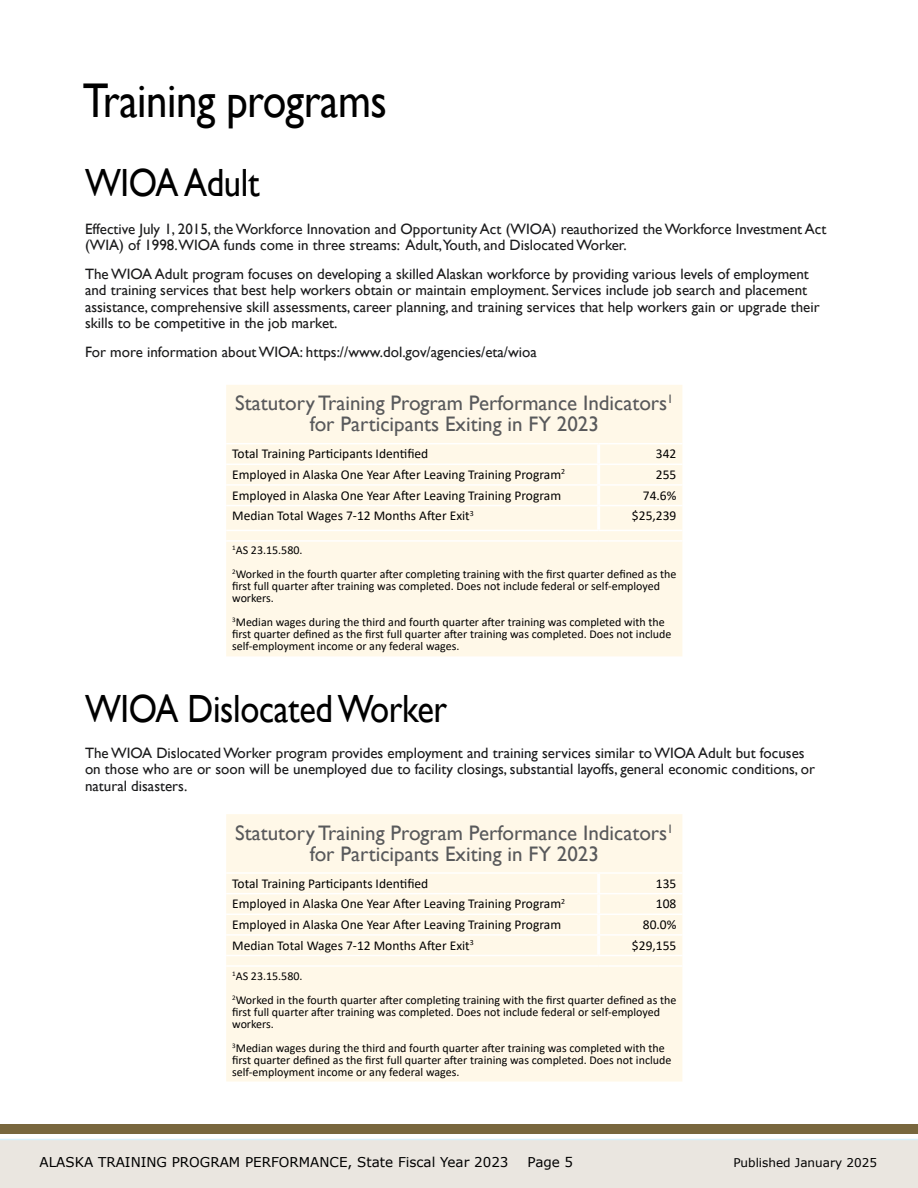
<style>
.page{position:relative;width:918px;height:1188px;background:#fff}
.page>*{position:absolute;margin:0;border:0;box-sizing:border-box;transform-origin:0 0}
.t1{font:48.75px "Gill Sans";letter-spacing:-.01em;color:#000;scale:.88 1}
.t2{font:39.3px "Gill Sans";letter-spacing:-.01em;color:#000;scale:.88 1}
.Default{font:21px/21px "Gill Sans";color:#58595b;text-align:center}
.Default-2{font:15px/16.5px "Gill Sans";color:#1a1a1b}
.Default-3{font:13.5px "Calibri";color:#000}
.t3{font:13.5px "Verdana";color:#000}
.Default-4{font:12px/12px "Calibri";color:#000}
.t4{font:12px "Verdana";color:#000}
</style>
<div class="page">
<div style="left:0;top:1139px;width:918px;height:49px;background:#eae6e0"></div>
<div style="left:0;top:1125px;width:918px;height:9px;background:#79673e"></div>
<div style="left:226px;top:385px;width:456px;height:271px;background:#fff8e8"></div>
<hr style="left:226px;top:443px;width:373px;height:1px;background:#fff">
<hr style="left:599px;top:443px;width:83px;height:1px;background:#fff">
<hr style="left:226px;top:464px;width:373px;height:1px;background:#fff">
<hr style="left:599px;top:464px;width:83px;height:1px;background:#fff">
<hr style="left:226px;top:484px;width:373px;height:2px;background:#fff">
<hr style="left:599px;top:484px;width:83px;height:2px;background:#fff">
<hr style="left:226px;top:505px;width:373px;height:1px;background:#fff">
<hr style="left:599px;top:505px;width:83px;height:1px;background:#fff">
<hr style="left:226px;top:530px;width:373px;height:1px;background:#fff">
<hr style="left:599px;top:530px;width:83px;height:1px;background:#fff">
<hr style="left:226px;top:540px;width:373px;height:2px;background:#fff">
<hr style="left:599px;top:540px;width:83px;height:2px;background:#fff">
<hr style="left:597px;top:444px;width:3px;height:20px;background:#fff">
<hr style="left:597px;top:465px;width:3px;height:19px;background:#fff">
<hr style="left:597px;top:486px;width:3px;height:19px;background:#fff">
<hr style="left:597px;top:506px;width:3px;height:24px;background:#fff">
<div style="left:226px;top:814px;width:456px;height:268px;background:#fff8e8"></div>
<hr style="left:226px;top:872px;width:373px;height:2px;background:#fff">
<hr style="left:599px;top:872px;width:83px;height:2px;background:#fff">
<hr style="left:226px;top:893px;width:373px;height:1px;background:#fff">
<hr style="left:599px;top:893px;width:83px;height:1px;background:#fff">
<hr style="left:226px;top:914px;width:373px;height:1px;background:#fff">
<hr style="left:599px;top:914px;width:83px;height:1px;background:#fff">
<hr style="left:226px;top:934px;width:373px;height:2px;background:#fff">
<hr style="left:599px;top:934px;width:83px;height:2px;background:#fff">
<hr style="left:226px;top:955px;width:373px;height:1px;background:#fff">
<hr style="left:599px;top:955px;width:83px;height:1px;background:#fff">
<hr style="left:226px;top:965px;width:373px;height:2px;background:#fff">
<hr style="left:599px;top:965px;width:83px;height:2px;background:#fff">
<hr style="left:597px;top:874px;width:3px;height:19px;background:#fff">
<hr style="left:597px;top:894px;width:3px;height:20px;background:#fff">
<hr style="left:597px;top:915px;width:3px;height:19px;background:#fff">
<hr style="left:597px;top:936px;width:3px;height:19px;background:#fff">
<p class="t1" style="left:83px;top:72px;width:347px">Training programs</p>
<p class="t2" style="left:85px;top:160px;width:200px">WIOA Adult</p>
<p class="Default-2" style="left:85px;top:221px;width:743px">Effective July 1, 2015, the Workforce Innovation and Opportunity Act (WIOA) reauthorized the Workforce Investment Act (WIA) of 1998.WIOA funds come in three streams: Adult,Youth, and Dislocated Worker.</p>
<p class="Default-2" style="left:85px;top:266px;width:736px">The WIOA Adult program focuses on developing a skilled Alaskan workforce by providing various levels of employment and training services that best help workers obtain or maintain employment. Services include job search and placement assistance, comprehensive skill assessments, career planning, and training services that help workers gain or upgrade their skills to be competitive in the job market.</p>
<p class="Default-2" style="left:85px;top:344px;width:453px">For more information about WIOA: https://www.dol.gov/agencies/eta/wioa</p>
<p class="Default" style="left:235px;top:393px;width:440px">Statutory Training Program Performance Indicators<sup>1 </sup>for Participants Exiting in FY 2023</p>
<p class="Default-3" style="left:232px;top:444px;width:198px">Total Training Participants Identified</p>
<p class="Default-3" style="left:656px;top:444px;width:22px">342</p>
<p class="Default-3" style="left:232px;top:465px;width:334px">Employed in Alaska One Year After Leaving Training Program<sup>2</sup></p>
<p class="Default-3" style="left:656px;top:465px;width:22px">255</p>
<p class="Default-3" style="left:232px;top:486px;width:330px">Employed in Alaska One Year After Leaving Training Program</p>
<p class="Default-3" style="left:643px;top:486px;width:35px">74.6%</p>
<p class="Default-3" style="left:232px;top:506px;width:243px">Median Total Wages 7-12 Months After Exit<sup>3</sup></p>
<p class="Default-3" style="left:632px;top:506px;width:46px">$25,239</p>
<p class="Default-4" style="left:232px;top:544px;width:72px"><sup>1</sup>AS 23.15.580.</p>
<p class="Default-4" style="left:232px;top:568px;width:446px"><sup>2</sup>Worked in the fourth quarter after completing training with the first quarter defined as the first full quarter after training was completed. Does not include federal or self-employed workers.</p>
<p class="Default-4" style="left:232px;top:616px;width:441px"><sup>3</sup>Median wages during the third and fourth quarter after training was completed with the first quarter defined as the first full quarter after training was completed. Does not include self-employment income or any federal wages.</p>
<p class="t2" style="left:85px;top:686px;width:413px">WIOA Dislocated Worker</p>
<p class="Default-2" style="left:85px;top:745px;width:732px">The WIOA Dislocated Worker program provides employment and training services similar to WIOA Adult but focuses on those who are or soon will be unemployed due to facility closings, substantial layoffs, general economic conditions, or natural disasters.</p>
<p class="Default" style="left:235px;top:822px;width:440px">Statutory Training Program Performance Indicators<sup>1 </sup>for Participants Exiting in FY 2023</p>
<p class="Default-3" style="left:232px;top:874px;width:198px">Total Training Participants Identified</p>
<p class="Default-3" style="left:656px;top:874px;width:22px">135</p>
<p class="Default-3" style="left:232px;top:894px;width:334px">Employed in Alaska One Year After Leaving Training Program<sup>2</sup></p>
<p class="Default-3" style="left:656px;top:894px;width:22px">108</p>
<p class="Default-3" style="left:232px;top:915px;width:330px">Employed in Alaska One Year After Leaving Training Program</p>
<p class="Default-3" style="left:643px;top:915px;width:35px">80.0%</p>
<p class="Default-3" style="left:232px;top:936px;width:243px">Median Total Wages 7-12 Months After Exit<sup>3</sup></p>
<p class="Default-3" style="left:632px;top:936px;width:46px">$29,155</p>
<p class="Default-4" style="left:232px;top:969px;width:72px"><sup>1</sup>AS 23.15.580.</p>
<p class="Default-4" style="left:232px;top:993px;width:446px"><sup>2</sup>Worked in the fourth quarter after completing training with the first quarter defined as the first full quarter after training was completed. Does not include federal or self-employed workers.</p>
<p class="Default-4" style="left:232px;top:1041px;width:441px"><sup>3</sup>Median wages during the third and fourth quarter after training was completed with the first quarter defined as the first full quarter after training was completed. Does not include self-employment income or any federal wages.</p>
<p class="t3" style="left:40px;top:1153px;width:471px">ALASKA TRAINING PROGRAM PERFORMANCE, State Fiscal Year 2023</p>
<p class="t3" style="left:528px;top:1153px;width:47px">Page 5</p>
<p class="t4" style="left:733px;top:1154px;width:145px">Published January 2025</p>
</div>
